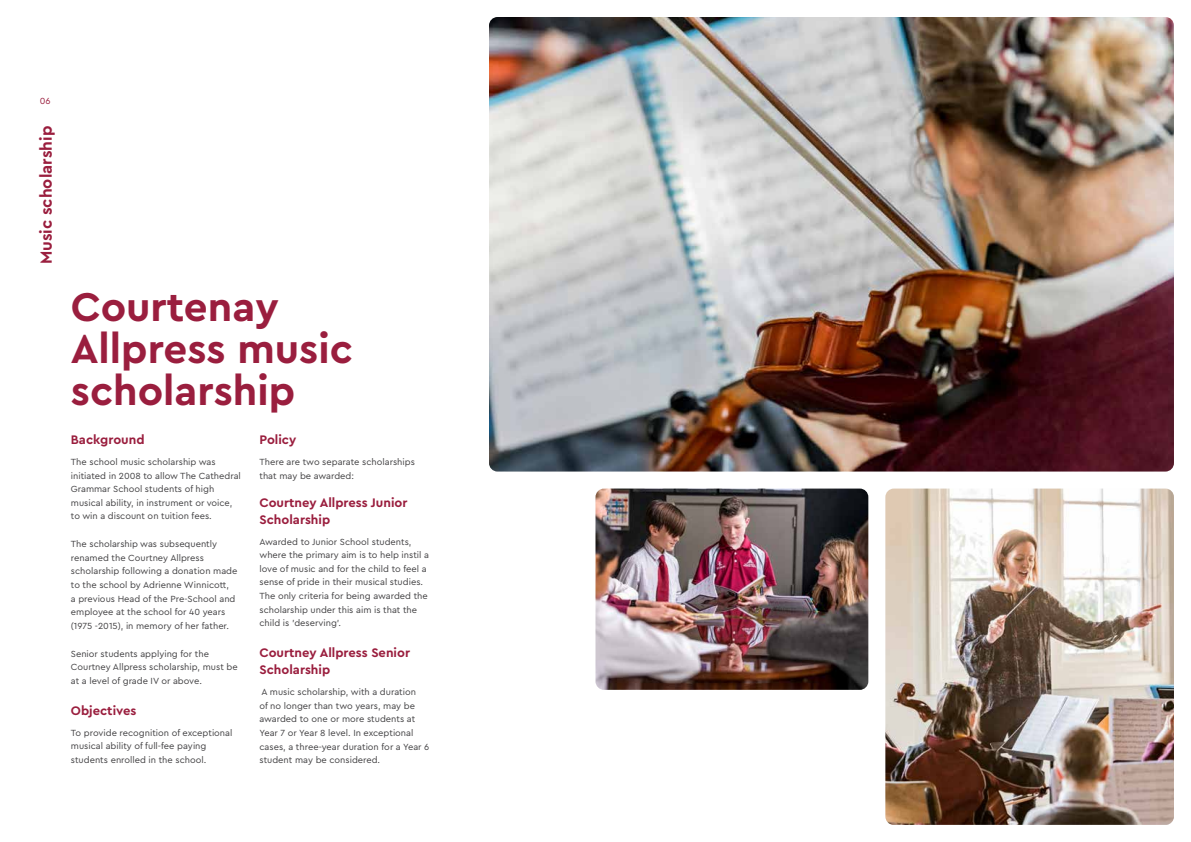
<style>
.page{position:relative;width:1191px;height:842px;background:#fff}
.page>*{position:absolute;margin:0;border:0;box-sizing:border-box;transform-origin:0 0}
.t1{font:700 42px/42px "Cera Pro";color:#9a1e3e}
.t2{font:700 16.7px "Cera Pro";color:#9a1e3e}
.t3{font:700 13px/17px "Cera Pro";color:#9a1e3e}
.t4{font:9.3px/13.6px "Cera Pro";color:#414042}
.t5{font:9.3px "Cera Pro";color:#9a1e3e}
</style>
<div class="page">
<img style="left:885px;top:489px;width:289px;height:336px">
<img style="left:595px;top:489px;width:273px;height:201px">
<img style="left:489px;top:17px;width:685px;height:454px">
<p class="t5" style="left:40px;top:94px;width:12px">06</p>
<h2 class="t2" style="left:35px;top:264px;width:140px;rotate:-90deg">Music scholarship</h2>
<h1 class="t1" style="left:71px;top:284px;width:283px">Courtenay<br>Allpress music scholarship</h1>
<h3 class="t3" style="left:71px;top:431px;width:75px">Background</h3>
<p class="t4" style="left:71px;top:455px;width:171px">The school music scholarship was initiated in 2008 to allow The Cathedral Grammar School students of high musical ability, in instrument or voice, to win a discount on tuition fees.</p>
<p class="t4" style="left:71px;top:537px;width:168px">The scholarship was subsequently renamed the Courtney Allpress scholarship following a donation made to the school by Adrienne Winnicott,<br>a previous Head of the Pre-School and employee at the school for 40 years (1975 -2015), in memory of her father.</p>
<p class="t4" style="left:71px;top:646px;width:168px">Senior students applying for the<br>Courtney Allpress scholarship, must be at a level of grade IV or above.</p>
<h3 class="t3" style="left:71px;top:702px;width:67px">Objectives</h3>
<p class="t4" style="left:71px;top:725px;width:163px">To provide recognition of exceptional musical ability of full-fee paying students enrolled in the school.</p>
<h3 class="t3" style="left:259px;top:431px;width:38px">Policy</h3>
<p class="t4" style="left:259px;top:455px;width:157px">There are two separate scholarships that may be awarded:</p>
<h3 class="t3" style="left:259px;top:494px;width:150px">Courtney Allpress Junior<br>Scholarship</h3>
<p class="t4" style="left:259px;top:534px;width:171px">Awarded to Junior School students, where the primary aim is to help instil a love of music and for the child to feel a sense of pride in their musical studies.<br>The only criteria for being awarded the scholarship under this aim is that the child is 'deserving'.</p>
<h3 class="t3" style="left:259px;top:644px;width:152px">Courtney Allpress Senior<br>Scholarship</h3>
<p class="t4" style="left:259px;top:685px;width:171px">A music scholarship, with a duration<br>of no longer than two years, may be awarded to one or more students at Year 7 or Year 8 level. In exceptional cases, a three-year duration for a Year 6 student may be considered.</p>
</div>
